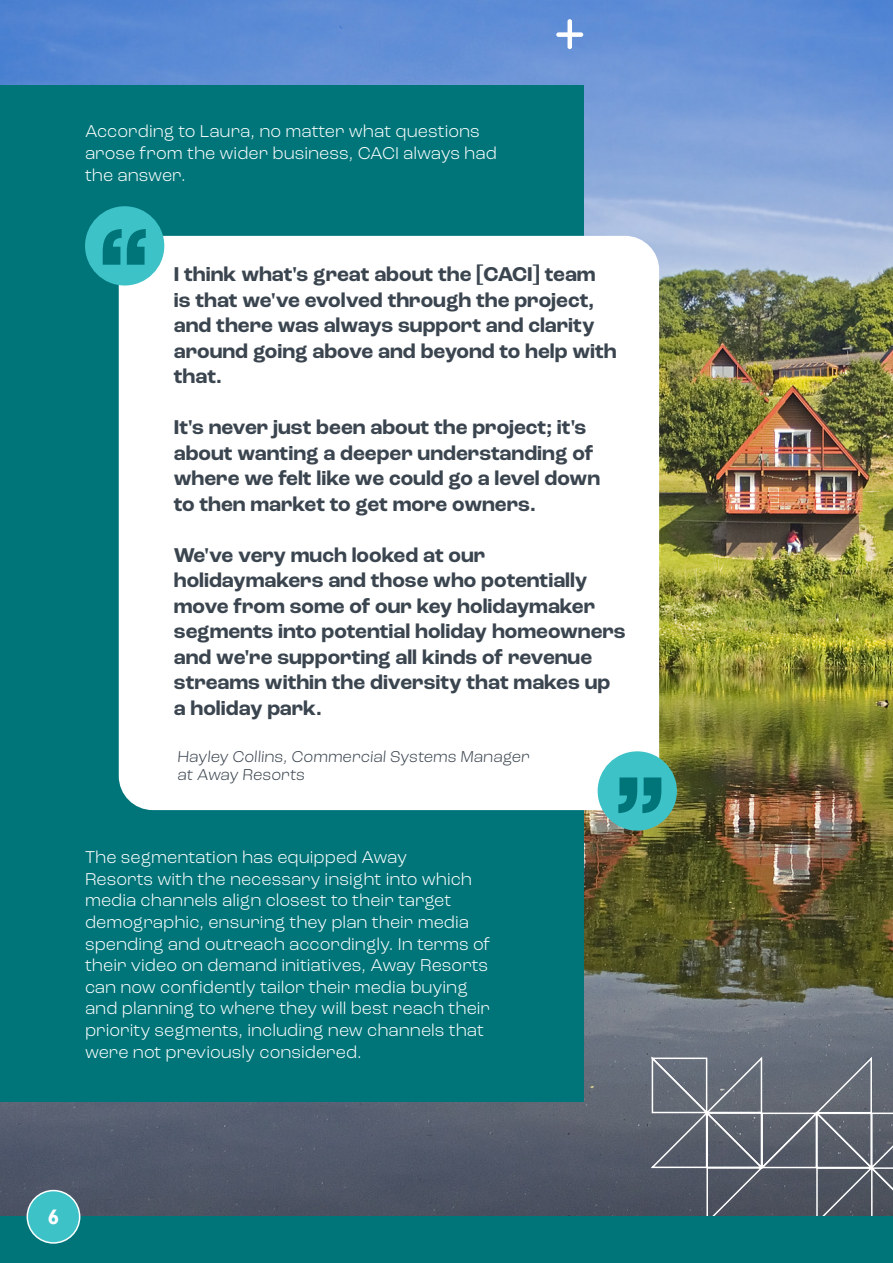
<style>
.page{position:relative;width:893px;height:1263px;background:#fff}
.page>*{position:absolute;margin:0;border:0;box-sizing:border-box;transform-origin:0 0}
.t1{font:700 120px "Roc Grotesk";color:#007579}
.t2{font:700 21px/25.5px "Roc Grotesk";color:#3b454f}
.t3{font:700 21px "Gill Sans";color:#fff}
.t4{font:300 18px/21.6px "Roc Grotesk";color:#fff}
.t5{font:300 16.5px/18px "Roc Grotesk";color:#3b454f}
</style>
<div class="page">
<img style="left:0;top:0;width:893px;height:1216px">
<svg style="left:649px;top:1055px;width:244px;height:161px"></svg>
<div style="left:0;top:1216px;width:893px;height:47px;background:#007579"></div>
<div style="left:27px;top:1190px;width:53px;height:53px;background:#3dc2c7;border-radius:50%"></div>
<div style="left:27px;top:1190px;width:53px;height:54px;border:2px solid #fff;border-radius:50%"></div>
<div style="left:0;top:85px;width:583px;height:1016px;background:#007579"></div>
<svg style="left:556px;top:19px;width:27px;height:30px"></svg>
<div style="left:119px;top:236px;width:540px;height:574px;background:#fff;border-radius:34px"></div>
<div style="left:85px;top:206px;width:79px;height:79px;background:#3dc2c7;border-radius:50%"></div>
<div style="left:598px;top:751px;width:79px;height:80px;background:#3dc2c7;border-radius:50%"></div>
<p class="t4" style="left:85px;top:121px;width:413px">According to Laura, no matter what questions arose from the wider business, CACI always had the answer.</p>
<h1 class="t1" style="left:98px;top:196px;width:54px">“</h1>
<p class="t2" style="left:174px;top:262px;width:444px">I think what's great about the [CACI] team is that we've evolved through the project, and there was always support and clarity around going above and beyond to help with that.</p>
<p class="t2" style="left:174px;top:415px;width:428px">It's never just been about the project; it's about wanting a deeper understanding of where we felt like we could go a level down to then market to get more owners.</p>
<p class="t2" style="left:174px;top:542px;width:453px">We've very much looked at our holidaymakers and those who potentially move from some of our key holidaymaker segments into potential holiday homeowners and we're supporting all kinds of revenue streams within the diversity that makes up a holiday park.</p>
<p class="t5" style="left:177px;top:748px;width:356px">Hayley Collins, Commercial Systems Manager at Away Resorts</p>
<h1 class="t1" style="left:666px;top:847px;width:54px;rotate:-180deg">“</h1>
<p class="t4" style="left:85px;top:846px;width:407px">The segmentation has equipped Away<br>Resorts with the necessary insight into which media channels align closest to their target demographic, ensuring they plan their media spending and outreach accordingly. In terms of their video on demand initiatives, Away Resorts can now confidently tailor their media buying and planning to where they will best reach their priority segments, including new channels that were not previously considered.</p>
<p class="t3" style="left:48px;top:1204px;width:13px">6</p>
</div>
